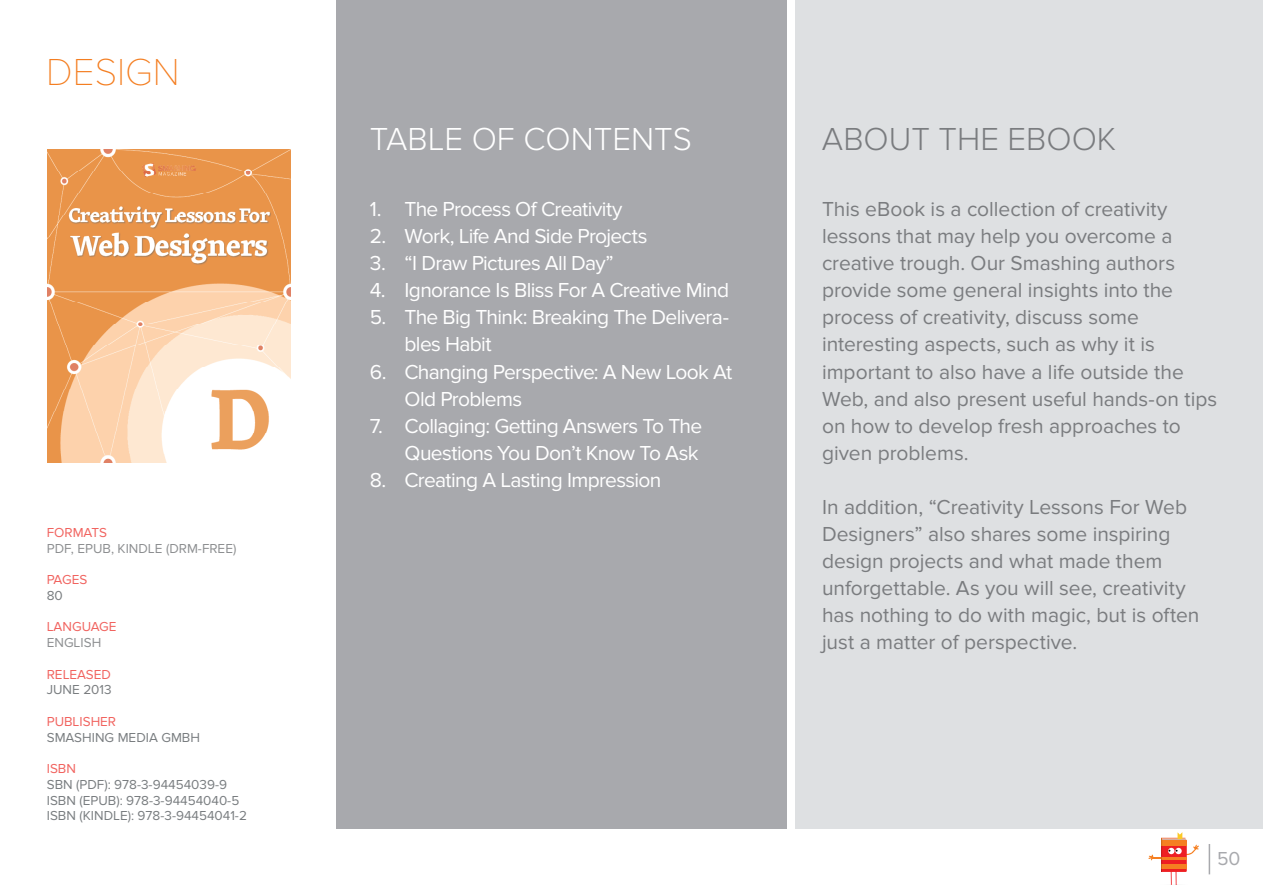
<style>
.page{position:relative;width:1263px;height:893px;background:#fff}
.page>*{position:absolute;margin:0;border:0;box-sizing:border-box;transform-origin:0 0}
.t1{font:100 39px "Proxima Nova T";color:#f47e21}
.t2{font:300 33px "Proxima Nova";color:#fff}
.t3{font:300 33px "Proxima Nova";color:#7a7c7f}
.t4{font:21px/27px "Proxima Nova";color:#7a7c7f}
.t5{font:21px/27px "Proxima Nova";letter-spacing:-.03em;color:#fff}
.t6{font:19.5px "Proxima Nova";color:#a8a9ad}
.t7{font:13.5px/15.8px "Proxima Nova";color:#797d80}
.t8{font:13.5px/15.8px "Proxima Nova";color:#f1635f}
.t9{font:13.5px "Proxima Nova";color:#8d8f91}
.s1{color:#797d80}
.s2{color:#7a7c7f}
</style>
<div class="page">
<div style="left:336px;top:0;width:450px;height:829px;background:#a8a9ad"></div>
<div style="left:795px;top:0;width:468px;height:829px;background:#dee0e2"></div>
<hr style="left:1209px;top:844px;width:1px;height:30px;background:#a8a9ad">
<svg style="left:1148px;top:832px;width:51px;height:53px"></svg>
<img style="left:48px;top:150px;width:242px;height:313px">
<h1 class="t1" style="left:46px;top:50px;width:135px">DESIGN</h1>
<p class="t8" style="left:47px;top:525px;width:62px">FORMATS</p>
<p class="t9" style="left:47px;top:540px;width:191px">PDF, EPUB, KINDLE (DRM-FREE)</p>
<p class="t8" style="left:47px;top:572px;width:42px">PAGES</p>
<p class="t7" style="left:47px;top:588px;width:18px">80</p>
<p class="t8" style="left:47px;top:619px;width:71px">LANGUAGE</p>
<p class="t9" style="left:47px;top:635px;width:56px">ENGLISH</p>
<p class="t8" style="left:47px;top:666px;width:66px">RELEASED<br><span class="s1">JUNE</span> <span class="s2">20</span><span class="s1">13</span></p>
<p class="t8" style="left:47px;top:714px;width:71px">PUBLISHER</p>
<p class="t7" style="left:47px;top:729px;width:155px">SMASHING MEDIA GMBH</p>
<p class="t8" style="left:47px;top:761px;width:31px">ISBN</p>
<p class="t7" style="left:47px;top:777px;width:202px">SBN (PDF): 978-3-94454039-9<br>ISBN (EPUB): 978-3-94454040-5<br>ISBN (KINDLE): 978-3-94454041-2</p>
<h2 class="t2" style="left:370px;top:120px;width:323px">TABLE OF CONTENTS</h2>
<h2 class="t3" style="left:822px;top:120px;width:296px">ABOUT THE EBOOK</h2>
<p class="t5" style="left:370px;top:196px;width:254px">1. The Process Of Creativity</p>
<p class="t5" style="left:370px;top:223px;width:279px">2. Work, Life And Side Projects</p>
<p class="t5" style="left:370px;top:250px;width:245px">3. “I Draw Pictures All Day”</p>
<p class="t5" style="left:370px;top:277px;width:361px">4. Ignorance Is Bliss For A Creative Mind</p>
<p class="t5" style="left:404px;top:304px;width:326px;text-indent:-34px">5. The Big Think: Breaking The Delivera&shy;bles Habit</p>
<p class="t5" style="left:404px;top:358px;width:329px;text-indent:-35px">6. Changing Perspective: A New Look At<br>Old Problems</p>
<p class="t5" style="left:370px;top:412px;width:334px;text-align:right">7. Collaging: Getting Answers To The<br>Questions You Don’t Know To Ask</p>
<p class="t5" style="left:370px;top:466px;width:293px">8. Creating A Lasting Impression</p>
<p class="t4" style="left:822px;top:196px;width:397px">This eBook is a collection of creativity lessons that may help you overcome a creative trough. Our Smashing authors provide some general insights into the process of creativity, discuss some interesting aspects, such as why it is important to also have a life outside the Web, and also present useful hands-on tips on how to develop fresh approaches to given problems.</p>
<p class="t4" style="left:822px;top:493px;width:379px">In addition, “Creativity Lessons For Web Designers” also shares some inspiring design projects and what made them unforgettable. As you will see, creativity has nothing to do with magic, but is often just a matter of perspective.</p>
<p class="t6" style="left:1217px;top:847px;width:25px">50</p>
</div>
